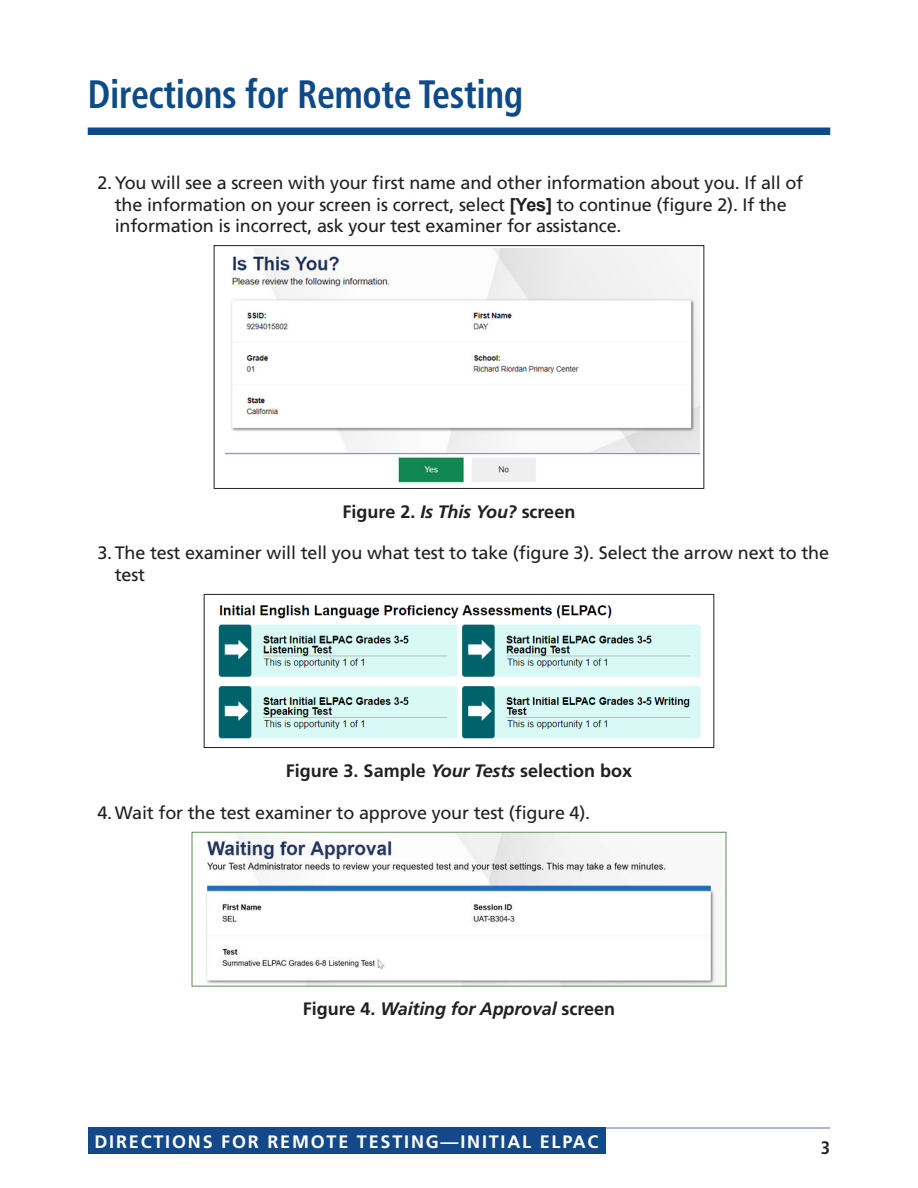
<style>
.page{position:relative;width:918px;height:1188px;background:#fff}
.page>*{position:absolute;margin:0;border:0;box-sizing:border-box;transform-origin:0 0}
.t1{font:700 condensed 39.6px "Frutiger LT Pro";letter-spacing:-.01em;color:#0f4a88;scale:.91 1}
.t2{font:18px/21.6px "Frutiger LT Pro";letter-spacing:-.01em;color:#231f20}
.Figure_Caption{font:700 18px "Frutiger LT Pro";color:#231f20}
.t3{font:700 18px "Frutiger LT Pro";letter-spacing:.1em;color:#fff}
.Figure_Caption-2{font:italic 700 18px "Frutiger LT Pro";letter-spacing:-.01em;color:#231f20}
.t4{font:700 condensed 18px "Frutiger LT Pro";color:#231f20}
.s1{font-family:"Arial";font-weight:700}
.s2{font-style:italic}
.s3{font-style:normal}
</style>
<div class="page">
<div style="left:88px;top:128px;width:742px;height:7px;background:#0f4a88"></div>
<hr style="left:88px;top:1127px;width:742px;height:2px;background:#999ec1">
<div style="left:88px;top:1127px;width:517px;height:27px;background:#144989"></div>
<img style="left:226px;top:248px;width:474px;height:235px">
<div style="left:214px;top:245px;width:490px;height:244px;border:1px solid #231f20"></div>
<img style="left:218px;top:605px;width:483px;height:134px">
<div style="left:204px;top:594px;width:510px;height:154px;border:1px solid #231f20"></div>
<img style="left:206px;top:834px;width:515px;height:151px">
<div style="left:192px;top:832px;width:534px;height:155px;border:1px solid #5b9150"></div>
<h1 class="t1" style="left:88px;top:71px;width:480px">Directions for Remote Testing</h1>
<p class="t2" style="left:115px;top:172px;width:690px;text-indent:-17px">2.You will see a screen with your first name and other information about you. If all of the information on your screen is correct, select <span class="s1">[Yes]</span> to continue (figure 2). If the information is incorrect, ask your test examiner for assistance.</p>
<p class="Figure_Caption" style="left:343px;top:501px;width:234px">Figure 2. <span class="s2">Is This You?</span> screen</p>
<p class="t2" style="left:115px;top:542px;width:716px;text-indent:-17px">3. The test examiner will tell you what test to take (figure 3). Select the arrow next to the test</p>
<p class="Figure_Caption" style="left:286px;top:760px;width:348px">Figure 3. Sample <span class="s2">Your Tests</span> selection box</p>
<p class="t2" style="left:97px;top:802px;width:494px">4.Wait for the test examiner to approve your test (figure 4).</p>
<p class="Figure_Caption-2" style="left:303px;top:998px;width:314px"><span class="s3">Figure 4.</span> Waiting for Approval <span class="s3">screen</span></p>
<p class="t3" style="left:94px;top:1131px;width:506px">DIRECTIONS FOR REMOTE TESTING—INITIAL ELPAC</p>
<p class="t4" style="left:821px;top:1137px;width:11px">3</p>
</div>
